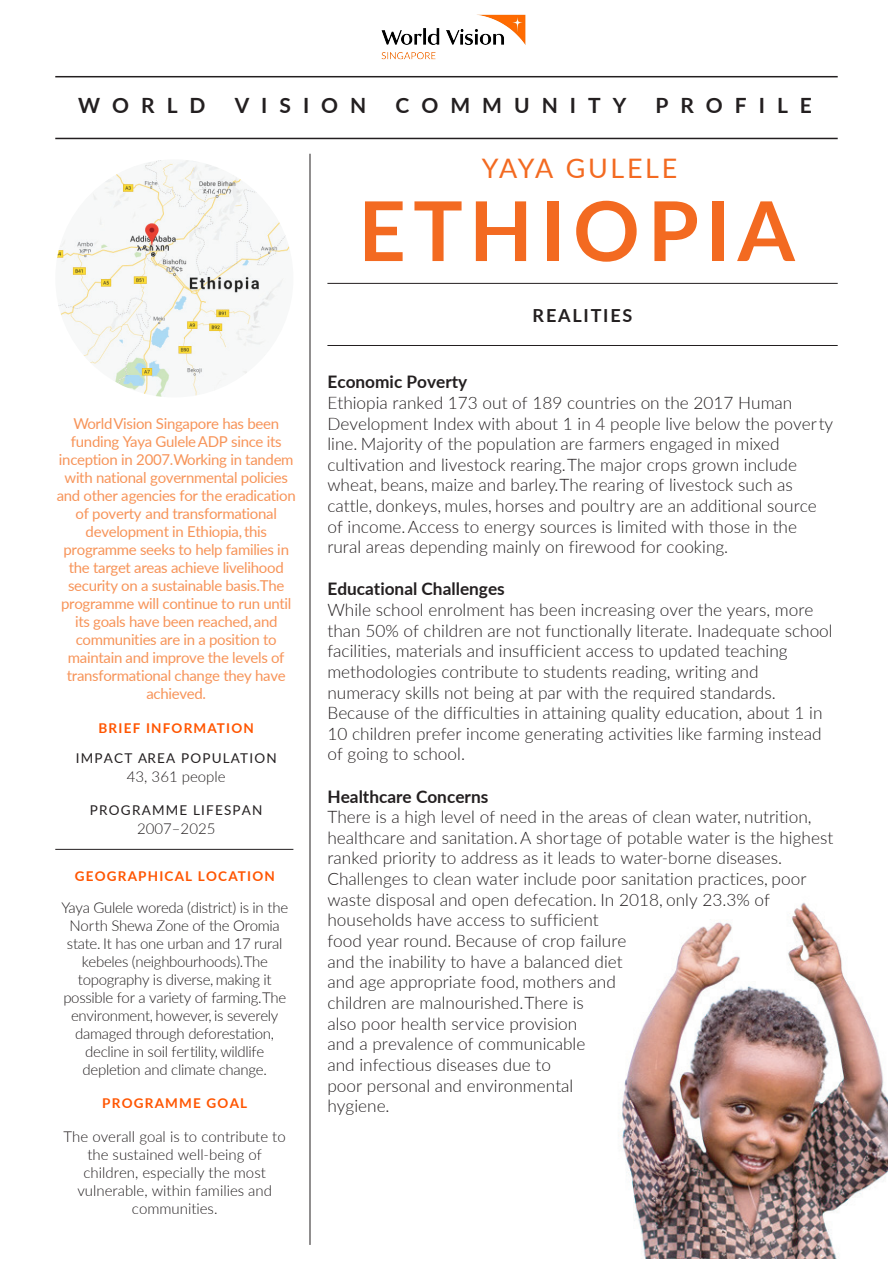
<style>
.page{position:relative;width:893px;height:1263px;background:#fff}
.page>*{position:absolute;margin:0;border:0;box-sizing:border-box;transform-origin:0 0}
.t1{font:700 82.5px "Lato";letter-spacing:.095em;color:#f36a21}
.t2{font:26.85px "Lato";letter-spacing:.1em;color:#f36a21}
.t3{font:700 21px "Lato";letter-spacing:.57em;color:#231f20}
.t4{font:700 18px "Lato";letter-spacing:.1em;color:#231f20}
.t5{font:300 17.25px/20.5px "Lato";color:#231f20}
.t6{font:700 17.25px "Lato";color:#231f20}
.t7{font:15px/18px "Lato";letter-spacing:-.02em;color:#f79459;text-align:center}
.t8{font:300 15px/18px "Lato";letter-spacing:-.02em;color:#231f20;text-align:center}
.t9{font:300 15px/18px "Lato";color:#231f20;text-align:center}
.t10{font:700 13.5px "Lato";letter-spacing:.09em;color:#f50}
.t11{font:13.5px "Lato";letter-spacing:.09em;color:#231f20}
</style>
<div class="page">
<img style="left:621px;top:903px;width:266px;height:355px">
<hr style="left:55px;top:849px;width:238px;height:1px;background:#231f20">
<hr style="left:310px;top:154px;width:1px;height:1091px;background:#231f20">
<hr style="left:327px;top:283px;width:511px;height:1px;background:#231f20">
<hr style="left:327px;top:345px;width:511px;height:1px;background:#231f20">
<hr style="left:55px;top:138px;width:783px;height:1px;background:#231f20">
<hr style="left:55px;top:76px;width:783px;height:1px;background:#231f20">
<img style="left:55px;top:159px;width:238px;height:238px;border-radius:119px">
<img style="left:381px;top:14px;width:145px;height:46px">
<p class="t3" style="left:78px;top:90px;width:129px">WORLD</p>
<p class="t3" style="left:235px;top:90px;width:133px">VISION</p>
<p class="t3" style="left:395px;top:90px;width:232px">COMMUNITY</p>
<p class="t3" style="left:655px;top:90px;width:158px">PROFILE</p>
<h2 class="t2" style="left:482px;top:149px;width:197px">YAYA GULELE</h2>
<h1 class="t1" style="left:358px;top:170px;width:438px">ETHIOPIA</h1>
<p class="t7" style="left:57px;top:414px;width:241px">WorldVision Singapore has been funding Yaya GuleleADP since its inception in 2007.Working in tandem with national governmental policies and other agencies for the eradication of poverty and transformational development in Ethiopia,this programme seeks to help families in the target areas achieve livelihood security on a sustainable basis.The programme will continue to run until its goals have been reached, and communities are in a position to maintain and improve the levels of transformational change they have achieved.</p>
<p class="t10" style="left:99px;top:718px;width:157px">BRIEF INFORMATION</p>
<p class="t11" style="left:76px;top:748px;width:202px">IMPACT AREA POPULATION</p>
<p class="t9" style="left:127px;top:767px;width:100px">43, 361 people</p>
<p class="t11" style="left:90px;top:801px;width:174px">PROGRAMME LIFESPAN</p>
<p class="t9" style="left:137px;top:819px;width:80px">2007–2025</p>
<p class="t10" style="left:75px;top:867px;width:202px">GEOGRAPHICAL LOCATION</p>
<p class="t8" style="left:61px;top:898px;width:228px">Yaya Gulele woreda (district) is in the North Shewa Zone of the Oromia state. It has one urban and 17 rural kebeles (neighbourhoods).The topography is diverse, making it possible for a variety of farming.The environment, however, is severely damaged through deforestation, decline in soil fertility, wildlife depletion and climate change.</p>
<p class="t10" style="left:102px;top:1093px;width:147px">PROGRAMME GOAL</p>
<p class="t9" style="left:64px;top:1126px;width:224px">The overall goal is to contribute to the sustained well-being of children, especially the most vulnerable, within families and communities.</p>
<p class="t4" style="left:533px;top:302px;width:101px">REALITIES</p>
<p class="t6" style="left:327px;top:369px;width:141px">Economic Poverty</p>
<p class="t5" style="left:327px;top:392px;width:507px">Ethiopia ranked 173 out of 189 countries on the 2017 Human Development Index with about 1 in 4 people live below the poverty line. Majority of the population are farmers engaged in mixed cultivation and livestock rearing. The major crops grown include wheat, beans, maize and barley. The rearing of livestock such as cattle, donkeys, mules, horses and poultry are an additional source of income. Access to energy sources is limited with those in the rural areas depending mainly on firewood for cooking.</p>
<p class="t6" style="left:327px;top:576px;width:179px">Educational Challenges</p>
<p class="t5" style="left:327px;top:599px;width:507px">While school enrolment has been increasing over the years, more than 50% of children are not functionally literate. Inadequate school facilities, materials and insufficient access to updated teaching methodologies contribute to students reading, writing and numeracy skills not being at par with the required standards.<br>Because of the difficulties in attaining quality education, about 1 in 10 children prefer income generating activities like farming instead of going to school.</p>
<p class="t6" style="left:327px;top:783px;width:162px">Healthcare Concerns</p>
<p class="t5" style="left:327px;top:806px;width:507px">There is a high level of need in the areas of clean water, nutrition, healthcare and sanitation. A shortage of potable water is the highest ranked priority to address as it leads to water-borne diseases.<br>Challenges to clean water include poor sanitation practices, poor waste disposal and open defecation. In 2018, only 23.3% of households have access to sufficient<br>food year round. Because of crop failure<br>and the inability to have a balanced diet<br>and age appropriate food, mothers and<br>children are malnourished. There is<br>also poor health service provision<br>and a prevalence of communicable<br>and infectious diseases due to<br>poor personal and environmental<br>hygiene.</p>
</div>
